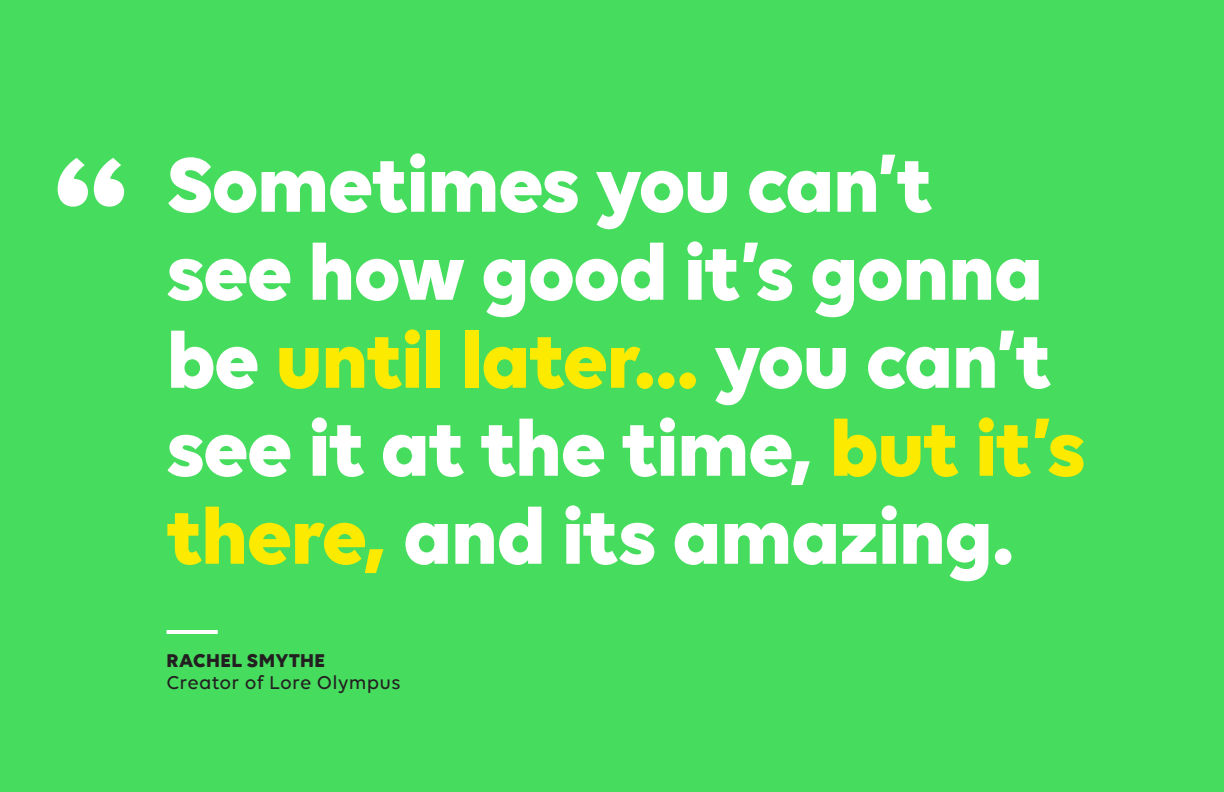
<style>
.page{position:relative;width:1224px;height:792px;background:#46dc5e}
.page>*{position:absolute;margin:0;border:0;box-sizing:border-box;transform-origin:0 0}
.t1{font:268px "Belwe Mono Std";color:#fff}
.Large_Quote{font:700 83px/88px "Volte";letter-spacing:-.02em;color:#fff}
.t2{font:500 20px/22px "Volte";letter-spacing:.015em;color:#231f20}
.s1{color:#fcea00}
.s2{font-weight:700}
</style>
<div class="page">
<hr style="left:167px;top:630px;width:51px;height:4px;background:#fff">
<p class="t1" style="left:47px;top:103px;width:89px">“</p>
<p class="Large_Quote" style="left:167px;top:138px;width:921px">Sometimes you can’t<br>see how good it’s gonna be <span class="s1">until later...</span> you can’t see it at the time, <span class="s1">but it’s there,</span> and its amazing.</p>
<p class="t2" style="left:167px;top:649px;width:236px"><span class="s2">RACHEL SMYTHE<br></span>Creator of Lore Olympus</p>
</div>
